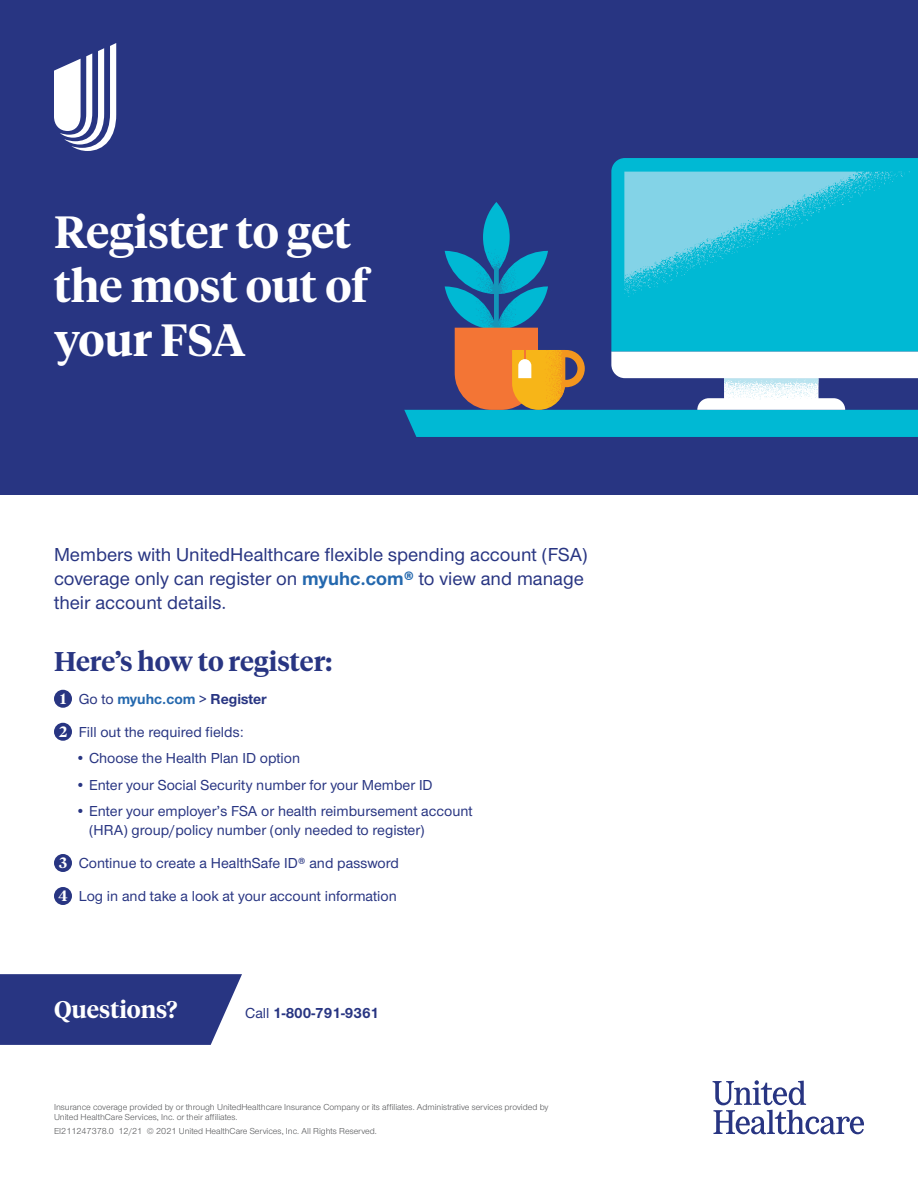
<style>
.page{position:relative;width:918px;height:1188px;background:#fff}
.page>*{position:absolute;margin:0;border:0;box-sizing:border-box;transform-origin:0 0}
.t1{font:600 45px/54px "UHC Serif Headline";color:#fff}
.t2{font:600 27px "UHC Serif Headline";color:#283582}
.t3{font:600 24px "UHC Serif Headline";color:#fff}
.t4{font:500 19.5px/24px "UHC Sans";color:#283582}
.t5{font:500 15px/19.5px "UHC Sans";color:#283582}
.t6{font:700 15px "UHC Sans";color:#2468ae}
.t7{font:700 15px "UHC Sans";color:#283582}
.t8{font:9px/9.8px "UHC Sans";color:#57585a}
.s1{font-weight:700;color:#2468ae}
.s2{font-family:"UHC Serif Headline";font-weight:600;color:#fff}
.s3{font-weight:500;color:#283582}
.s4{color:#283582}
.s5{font-weight:500}
</style>
<div class="page">
<div style="left:0;top:0;width:918px;height:494px;background:#283582"></div>
<svg style="left:611px;top:158px;width:307px;height:14px;background:#03b7d3"></svg>
<svg style="left:404px;top:172px;width:514px;height:265px"></svg>
<svg style="left:713px;top:1080px;width:151px;height:54px"></svg>
<svg style="left:54px;top:43px;width:62px;height:108px"></svg>
<div style="left:54px;top:690px;width:18px;height:18px;background:#283582;border-radius:50%"></div>
<div style="left:54px;top:723px;width:18px;height:18px;background:#283582;border-radius:50%"></div>
<div style="left:54px;top:854px;width:18px;height:18px;background:#283582;border-radius:50%"></div>
<div style="left:54px;top:887px;width:18px;height:18px;background:#283582;border-radius:50%"></div>
<svg style="left:0;top:974px;width:242px;height:71px;background:#36428a"></svg>
<h1 class="t1" style="left:54px;top:203px;width:315px">Register to get the most out of your FSA</h1>
<p class="t4" style="left:54px;top:542px;width:535px">Members with UnitedHealthcare flexible spending account (FSA) coverage only can register on <span class="s1">myuhc.com®</span> to view and manage their account details.</p>
<h2 class="t2" style="left:54px;top:643px;width:280px">Here’s how to register:</h2>
<p class="t6" style="left:60px;top:689px;width:208px"><span class="s2">1</span> <span class="s3">Go to</span> myuhc.com <span class="s3">&gt;</span> <span class="s4">Register</span></p>
<p class="t5" style="left:59px;top:722px;width:186px"><span class="s2">2</span> Fill out the required fields:</p>
<p class="t5" style="left:76px;top:748px;width:226px">• Choose the Health Plan ID option</p>
<p class="t5" style="left:76px;top:774px;width:359px">• Enter your Social Security number for your Member ID</p>
<p class="t5" style="left:89px;top:800px;width:385px;text-indent:-14px">• Enter your employer’s FSA or health reimbursement account (HRA) group/policy number (only needed to register)</p>
<p class="t5" style="left:59px;top:853px;width:341px"><span class="s2">3</span> Continue to create a HealthSafe ID® and password</p>
<p class="t5" style="left:59px;top:886px;width:340px"><span class="s2">4</span> Log in and take a look at your account information</p>
<h3 class="t3" style="left:54px;top:993px;width:125px">Questions?</h3>
<p class="t7" style="left:245px;top:1003px;width:135px"><span class="s5">Call</span> 1-800-791-9361</p>
<p class="t8" style="left:54px;top:1102px;width:496px">Insurance coverage provided by or through UnitedHealthcare Insurance Company or its affiliates. Administrative services provided by<br>United HealthCare Services, Inc. or their affiliates.</p>
<p class="t8" style="left:54px;top:1126px;width:324px">EI211247378.0 12/21 © 2021 United HealthCare Services, Inc. All Rights Reserved.</p>
</div>
